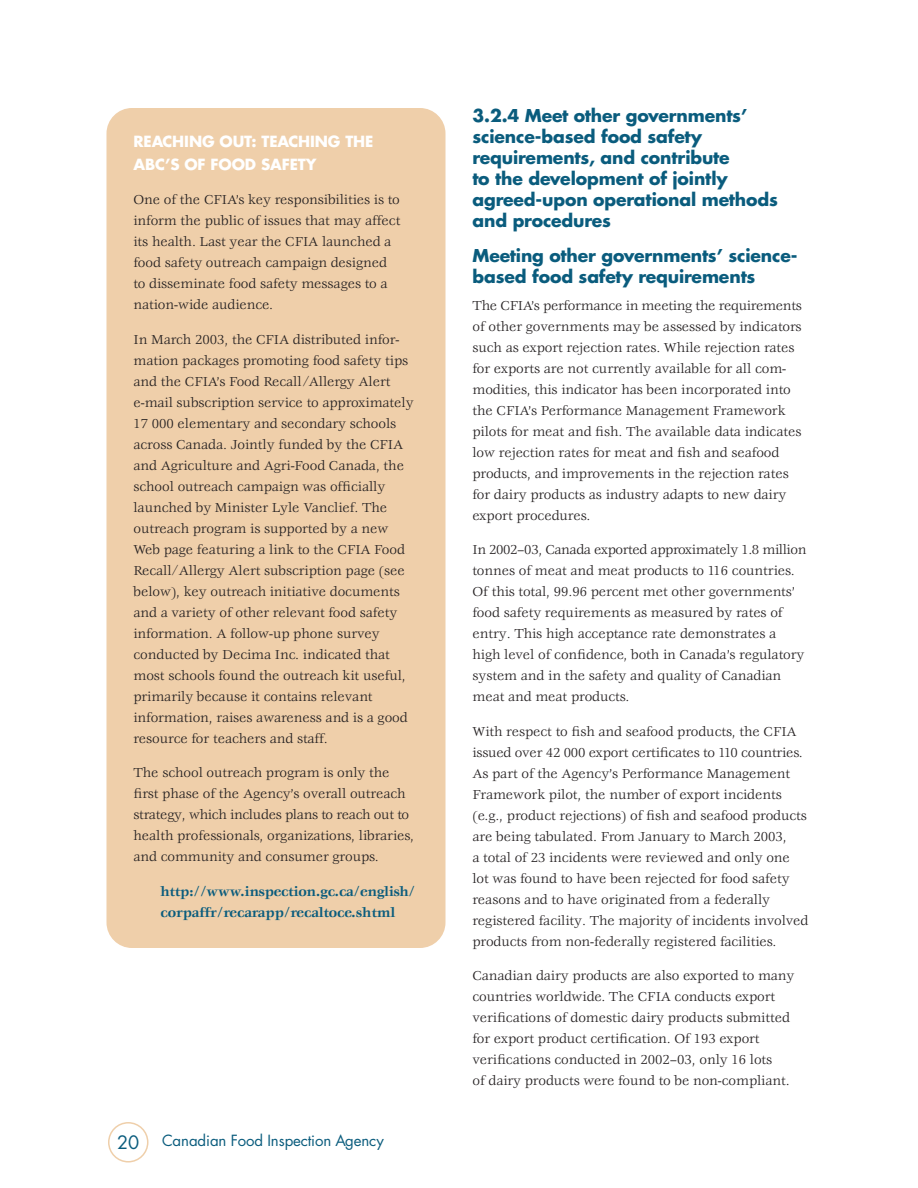
<style>
.page{position:relative;width:918px;height:1188px;background:#fff}
.page>*{position:absolute;margin:0;border:0;box-sizing:border-box;transform-origin:0 0}
.t1{font:18px "Futura";color:#0a5c7d}
.t2{font:700 17.25px/21px "Futura";letter-spacing:-.005em;color:#0a5c7d}
.t3{font:700 15px/22.5px "Futura";letter-spacing:-.005em;color:#fff}
.t4{font:15px "Futura";letter-spacing:-.005em;color:#0a5c7d}
.t5{font:14.25px/21px "Veljovic";letter-spacing:-.005em;color:#231f20}
.t6{font:700 14.25px/21px "Veljovic";letter-spacing:-.015em;color:#0a5c7d}
</style>
<div class="page">
<svg style="left:108px;top:1122px;width:40px;height:41px"></svg>
<div style="left:106px;top:108px;width:340px;height:840px;background:#efcfaa;border-radius:26px"></div>
<p class="t3" style="left:134px;top:132px;width:241px">REACHING OUT: TEACHING THE<br>ABC’S OF FOOD SAFETY</p>
<p class="t5" style="left:134px;top:190px;width:268px">One of the CFIA’s key responsibilities is to inform the public of issues that may affect its health. Last year the CFIA launched a food safety outreach campaign designed to disseminate food safety messages to a nation-wide audience.</p>
<p class="t5" style="left:134px;top:330px;width:282px">In March 2003, the CFIA distributed infor&shy;mation packages promoting food safety tips and the CFIA’s Food Recall/Allergy Alert e-mail subscription service to approximately 17 000 elementary and secondary schools across Canada. Jointly funded by the CFIA and Agriculture and Agri-Food Canada, the school outreach campaign was officially launched by Minister Lyle Vanclief. The outreach program is supported by a new Web page featuring a link to the CFIA Food Recall/Allergy Alert subscription page (see below), key outreach initiative documents and a variety of other relevant food safety information. A follow-up phone survey conducted by Decima Inc. indicated that most schools found the outreach kit useful, primarily because it contains relevant information, raises awareness and is a good resource for teachers and staff.</p>
<p class="t5" style="left:134px;top:763px;width:282px">The school outreach program is only the first phase of the Agency’s overall outreach strategy, which includes plans to reach out to health professionals, organizations, libraries, and community and consumer groups.</p>
<p class="t6" style="left:160px;top:882px;width:256px">http://www.inspection.gc.ca/english/ corpaffr/recarapp/recaltoce.shtml</p>
<p class="t1" style="left:117px;top:1134px;width:24px">20</p>
<p class="t4" style="left:162px;top:1134px;width:223px">Canadian Food Inspection Agency</p>
<p class="t2" style="left:472px;top:107px;width:307px">3.2.4 Meet other governments’ science-based food safety requirements, and contribute<br>to the development of jointly agreed-upon operational methods and procedures</p>
<p class="t2" style="left:472px;top:246px;width:327px">Meeting other governments’ science&shy;based food safety requirements</p>
<p class="t5" style="left:472px;top:296px;width:331px">The CFIA’s performance in meeting the requirements of other governments may be assessed by indicators such as export rejection rates. While rejection rates for exports are not currently available for all com&shy;modities, this indicator has been incorporated into the CFIA’s Performance Management Framework pilots for meat and fish. The available data indicates low rejection rates for meat and fish and seafood products, and improvements in the rejection rates for dairy products as industry adapts to new dairy export procedures.</p>
<p class="t5" style="left:472px;top:540px;width:335px">In 2002–03, Canada exported approximately 1.8 million tonnes of meat and meat products to 116 countries.<br>Of this total, 99.96 percent met other governments’ food safety requirements as measured by rates of entry. This high acceptance rate demonstrates a high level of confidence, both in Canada’s regulatory system and in the safety and quality of Canadian meat and meat products.</p>
<p class="t5" style="left:472px;top:722px;width:337px">With respect to fish and seafood products, the CFIA issued over 42 000 export certificates to 110 countries.<br>As part of the Agency’s Performance Management Framework pilot, the number of export incidents (e.g., product rejections) of fish and seafood products are being tabulated. From January to March 2003,<br>a total of 23 incidents were reviewed and only one lot was found to have been rejected for food safety reasons and to have originated from a federally registered facility. The majority of incidents involved products from non-federally registered facilities.</p>
<p class="t5" style="left:472px;top:966px;width:324px">Canadian dairy products are also exported to many countries worldwide. The CFIA conducts export verifications of domestic dairy products submitted for export product certification. Of 193 export verifications conducted in 2002–03, only 16 lots<br>of dairy products were found to be non-compliant.</p>
</div>
